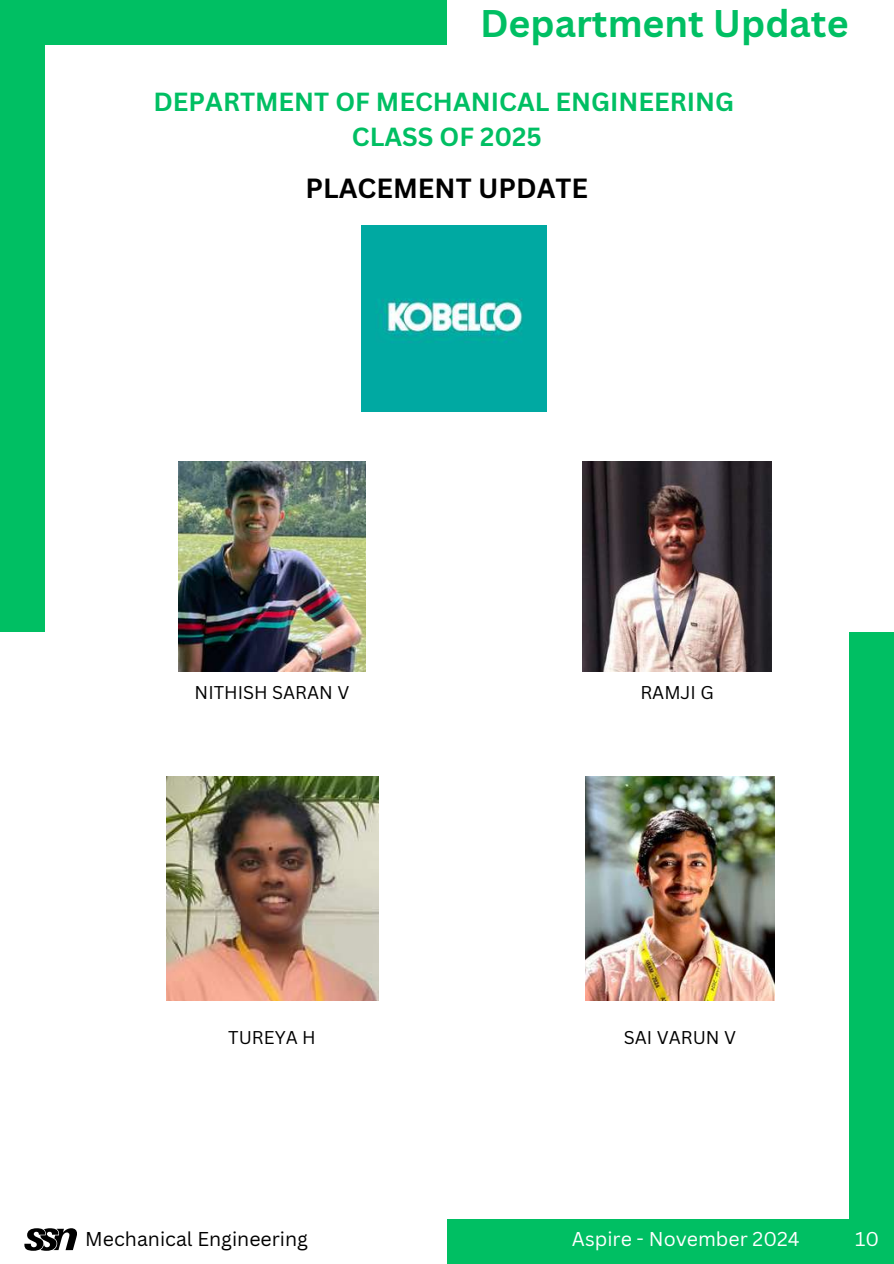
<style>
.page{position:relative;width:894px;height:1264px;background:#fff}
.page>*{position:absolute;margin:0;border:0;box-sizing:border-box;transform-origin:0 0}
.t1{font:700 37.5px "Canva Sans";color:#00bf63}
.t2{font:700 27px "Canva Sans";color:#000}
.t3{font:700 25.5px/34.8px "Canva Sans";color:#00bf63;text-align:center}
.t4{font:19.5px "Canva Sans";color:#000}
.t5{font:19.5px "Canva Sans";color:#fff}
.t6{font:18px "Canva Sans";color:#000}
</style>
<div class="page">
<div style="left:0;top:0;width:446px;height:44px;background:#00bf63"></div>
<div style="left:446px;top:1218px;width:447px;height:45px;background:#00bf63"></div>
<div style="left:0;top:0;width:44px;height:631px;background:#00bf63"></div>
<div style="left:848px;top:631px;width:45px;height:632px;background:#00bf63"></div>
<svg style="left:24px;top:1228px;width:53px;height:22px"></svg>
<img style="left:361px;top:226px;width:185px;height:185px">
<img style="left:178px;top:461px;width:187px;height:210px">
<img style="left:582px;top:461px;width:189px;height:210px">
<img style="left:166px;top:777px;width:212px;height:223px">
<img style="left:585px;top:777px;width:189px;height:223px">
<h1 class="t1" style="left:480px;top:-3px;width:370px">Department Update</h1>
<p class="t3" style="left:153px;top:84px;width:582px">DEPARTMENT OF MECHANICAL ENGINEERING<br>CLASS OF 2025</p>
<p class="t2" style="left:305px;top:169px;width:284px">PLACEMENT UPDATE</p>
<p class="t6" style="left:194px;top:679px;width:156px">NITHISH SARAN V</p>
<p class="t6" style="left:640px;top:679px;width:75px">RAMJI G</p>
<p class="t6" style="left:228px;top:1024px;width:89px">TUREYA H</p>
<p class="t6" style="left:623px;top:1024px;width:114px">SAI VARUN V</p>
<p class="t4" style="left:85px;top:1225px;width:224px">Mechanical Engineering</p>
<p class="t5" style="left:572px;top:1225px;width:229px">Aspire - November 2024</p>
<p class="t5" style="left:854px;top:1225px;width:26px">10</p>
</div>
